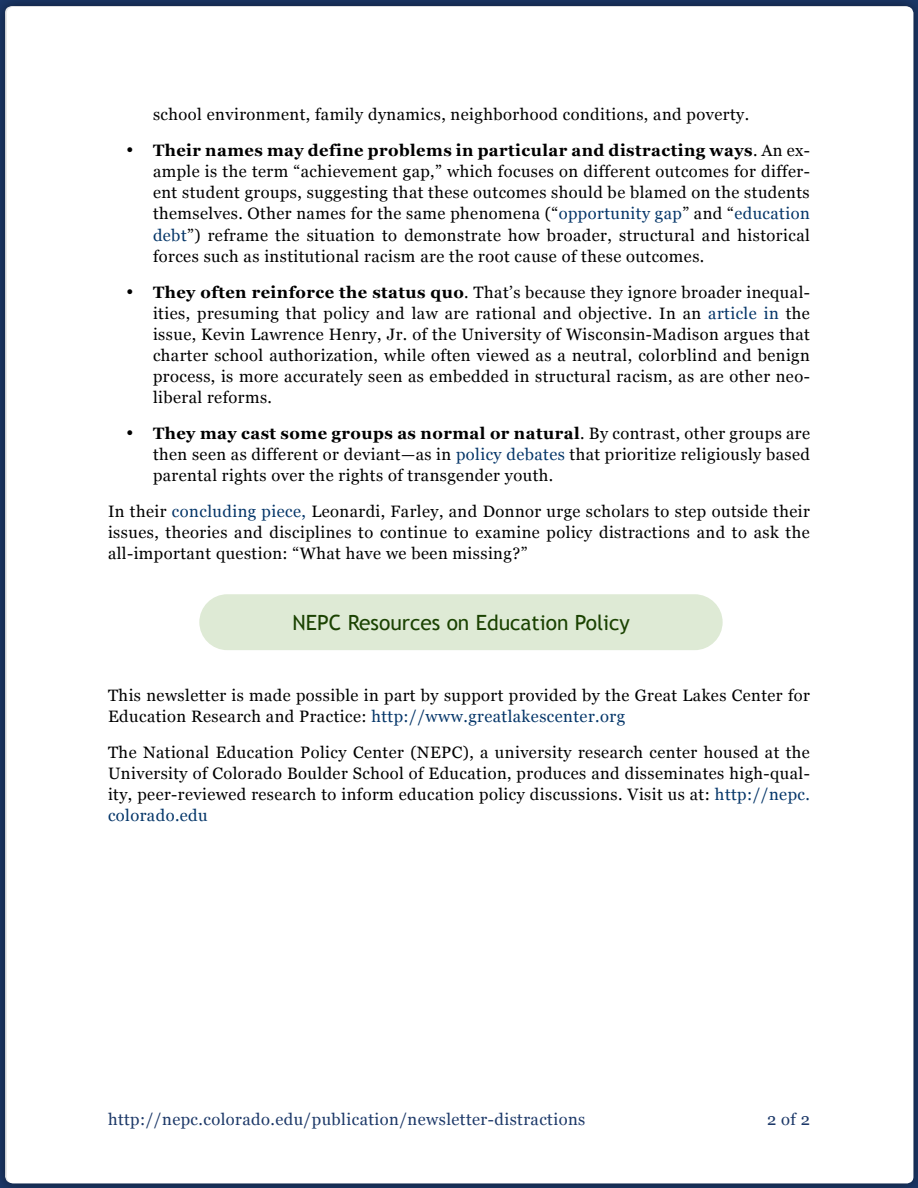
<style>
.page{position:relative;width:918px;height:1188px;background:#fff}
.page>*{position:absolute;margin:0;border:0;box-sizing:border-box;transform-origin:0 0}
.t1{font:21px "Trebuchet MS";color:#1a4201}
.t2{font:16.5px/21px "Georgia";letter-spacing:.025em;color:#000;text-align:justify}
.t3{font:16.5px "Georgia";letter-spacing:.025em;color:#1c3868}
.s1{font-weight:700}
.s2{color:#053669}
</style>
<div class="page">
<div style="left:0;top:0;width:918px;height:1188px;background:#000;opacity:.25"></div>
<div style="left:7px;top:7px;width:906px;height:1176px;background:#fff;border-radius:7px"></div>
<div style="left:199px;top:594px;width:524px;height:56px;background:#deead5;border-radius:28px"></div>
<p class="t2" style="left:153px;top:104px;width:598px">school environment, family dynamics, neighborhood conditions, and poverty.</p>
<p class="t2" style="left:153px;top:140px;width:659px;text-indent:-27px">• <span class="s1">Their names may define problems in particular and distracting ways</span>. An ex&shy;ample is the term “achievement gap,” which focuses on different outcomes for differ&shy;ent student groups, suggesting that these outcomes should be blamed on the students themselves. Other names for the same phenomena (“<span class="s2">opportunity gap</span>” and “<span class="s2">education debt</span>”) reframe the situation to demonstrate how broader, structural and historical forces such as institutional racism are the root cause of these outcomes.</p>
<p class="t2" style="left:153px;top:281px;width:659px;text-indent:-27px">• <span class="s1">They often reinforce the status quo</span>. That’s because they ignore broader inequal&shy;ities, presuming that policy and law are rational and objective. In an <span class="s2">article in</span> the issue, Kevin Lawrence Henry, Jr. of the University of Wisconsin-Madison argues that charter school authorization, while often viewed as a neutral, colorblind and benign process, is more accurately seen as embedded in structural racism, as are other neo&shy;liberal reforms.</p>
<p class="t2" style="left:153px;top:422px;width:659px;text-indent:-27px">• <span class="s1">They may cast some groups as normal or natural</span>. By contrast, other groups are then seen as different or deviant—as in <span class="s2">policy debates</span> that prioritize religiously based parental rights over the rights of transgender youth.</p>
<p class="t2" style="left:108px;top:500px;width:703px">In their <span class="s2">concluding piece,</span> Leonardi, Farley, and Donnor urge scholars to step outside their issues, theories and disciplines to continue to examine policy distractions and to ask the all-important question: “What have we been missing?”</p>
<p class="t1" style="left:293px;top:610px;width:339px">NEPC Resources on Education Policy</p>
<p class="t2" style="left:108px;top:684px;width:703px">This newsletter is made possible in part by support provided by the Great Lakes Center for<br>Education Research and Practice: <span class="s2">http://www.greatlakescenter.org</span></p>
<p class="t2" style="left:108px;top:741px;width:704px">The National Education Policy Center (NEPC), a university research center housed at the University of Colorado Boulder School of Education, produces and disseminates high-qual&shy;ity, peer-reviewed research to inform education policy discussions. Visit us at: <span class="s2">http://nepc. colorado.edu</span></p>
<p class="t3" style="left:108px;top:1107px;width:479px">http://nepc.colorado.edu/publication/newsletter-distractions</p>
<p class="t3" style="left:767px;top:1107px;width:44px">2 of 2</p>
</div>
